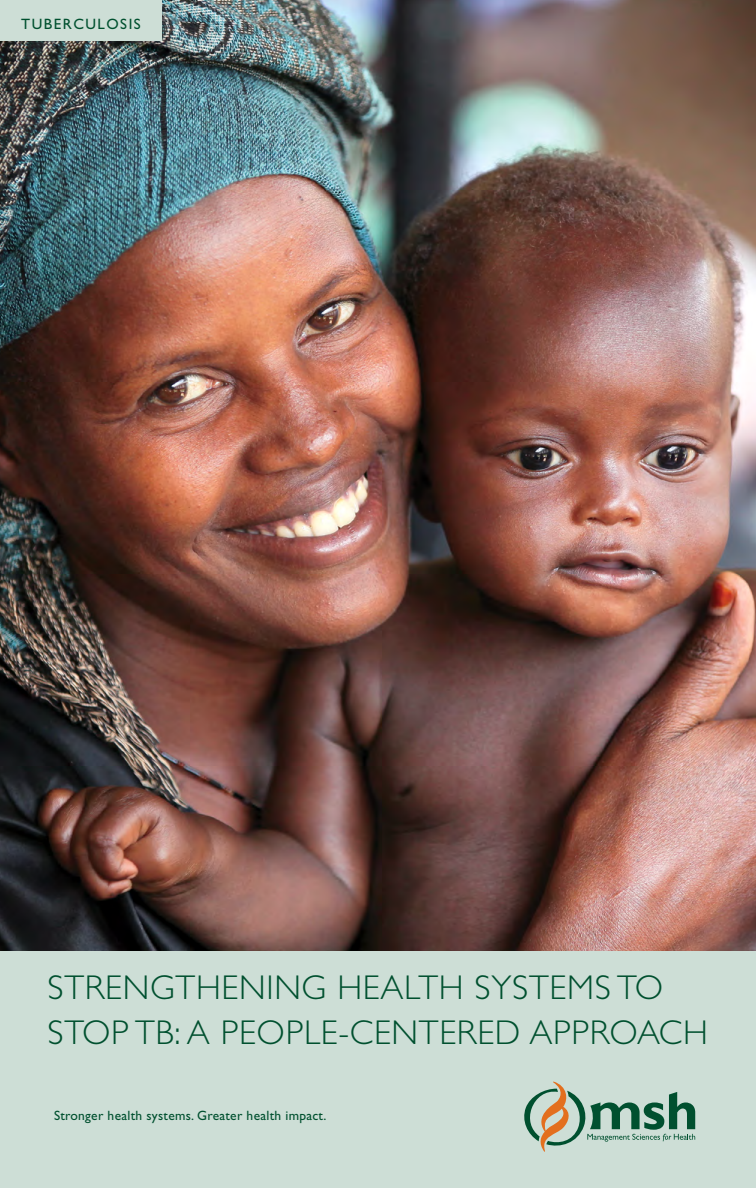
<style>
.page{position:relative;width:756px;height:1188px;background:#cdded6}
.page>*{position:absolute;margin:0;border:0;box-sizing:border-box;transform-origin:0 0}
.t1{font:300 34.5px "Gill Sans";letter-spacing:.02em;color:#00502f}
.t2{font:15px "Gill Sans";letter-spacing:.1em;color:#00502f}
.t3{font:13.5px "Gill Sans";letter-spacing:.02em;color:#00502f}
</style>
<div class="page">
<img style="left:0;top:0;width:756px;height:950px">
<div style="left:0;top:0;width:162px;height:40px;background:#cdded6"></div>
<svg style="left:524px;top:1082px;width:171px;height:70px"></svg>
<p class="t2" style="left:21px;top:15px;width:121px">tuberculosis</p>
<p class="t1" style="left:47px;top:968px;width:23px">STRENGTHENING</p>
<p class="t1" style="left:337px;top:968px;width:22px">HEALTH</p>
<p class="t1" style="left:475px;top:968px;width:58px">SYSTEMS</p>
<p class="t1" style="left:617px;top:968px;width:24px">TO</p>
<p class="t1" style="left:47px;top:1013px;width:21px">STO</p>
<p class="t1" style="left:111px;top:1013px;width:261px">P TB: A PEO PLE-CENTERED</p>
<p class="t1" style="left:529px;top:1013px;width:84px">APPROACH</p>
<p class="t3" style="left:54px;top:1108px;width:274px">Stronger health systems. Greater health impact.</p>
</div>
